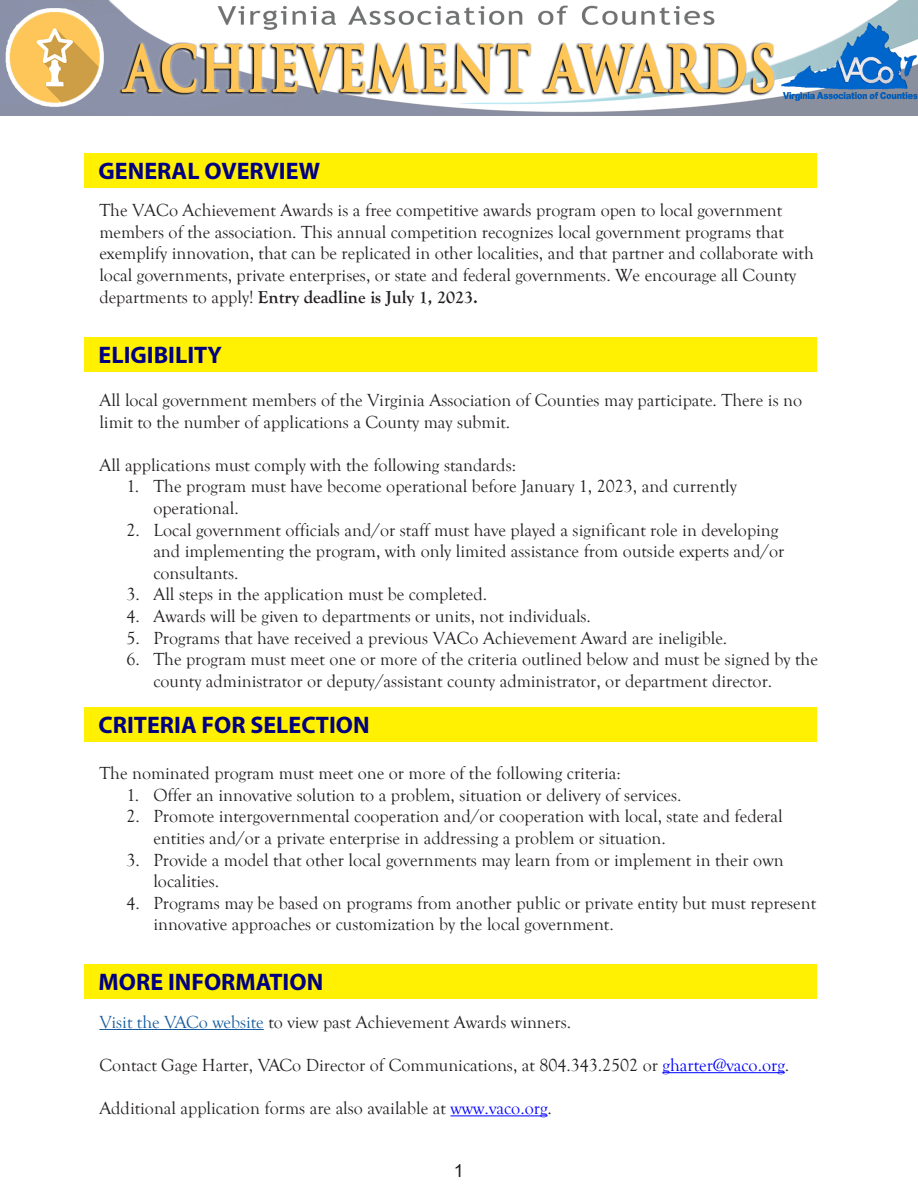
<style>
.page{position:relative;width:918px;height:1188px;background:#fff}
.page>*{position:absolute;margin:0;border:0;box-sizing:border-box;transform-origin:0 0}
.t1{font:700 24px "Myriad Pro";color:#000080}
.t2{font:18px/21.6px "Goudy Old Style T";color:#231f20}
.t3{font:18px "Arial";color:#231f20}
.s1{font-weight:700}
.s2{color:#175d9e}
.s3{color:#00f}
</style>
<div class="page">
<div style="left:85px;top:153px;width:732px;height:35px;background:#fff101"></div>
<hr style="left:99px;top:1029px;width:165px;height:1px;background:#175d9e">
<hr style="left:663px;top:1072px;width:122px;height:1px;background:#00f">
<hr style="left:450px;top:1116px;width:98px;height:1px;background:#00f">
<div style="left:85px;top:337px;width:732px;height:35px;background:#fff101"></div>
<div style="left:85px;top:708px;width:732px;height:34px;background:#fff101"></div>
<div style="left:85px;top:965px;width:732px;height:34px;background:#fff101"></div>
<img style="left:0;top:0;width:918px;height:116px">
<p class="t1" style="left:99px;top:155px;width:223px">GENERAL OVERVIEW</p>
<p class="t2" style="left:99px;top:200px;width:716px">The VACo Achievement Awards is a free competitive awards program open to local government members of the association. This annual competition recognizes local government programs that exemplify innovation, that can be replicated in other localities, and that partner and collaborate with local governments, private enterprises, or state and federal governments. We encourage all County departments to apply! <span class="s1">Entry deadline is July 1, 2023.</span></p>
<p class="t1" style="left:99px;top:339px;width:125px">ELIGIBILITY</p>
<p class="t2" style="left:99px;top:390px;width:704px">All local government members of the Virginia Association of Counties may participate. There is no limit to the number of applications a County may submit.</p>
<p class="t2" style="left:99px;top:454px;width:418px">All applications must comply with the following standards:</p>
<p class="t2" style="left:153px;top:476px;width:585px;text-indent:-27px">1. The program must have become operational before January 1, 2023, and currently operational.</p>
<p class="t2" style="left:153px;top:519px;width:633px;text-indent:-27px">2. Local government officials and/or staff must have played a significant role in developing and implementing the program, with only limited assistance from outside experts and/or consultants.</p>
<p class="t2" style="left:126px;top:584px;width:362px">3. All steps in the application must be completed.</p>
<p class="t2" style="left:126px;top:606px;width:466px">4. Awards will be given to departments or units, not individuals.</p>
<p class="t2" style="left:126px;top:627px;width:603px">5. Programs that have received a previous VACo Achievement Award are ineligible.</p>
<p class="t2" style="left:153px;top:649px;width:666px;text-indent:-27px">6. The program must meet one or more of the criteria outlined below and must be signed by the county administrator or deputy/assistant county administrator, or department director.</p>
<p class="t1" style="left:99px;top:709px;width:273px">CRITERIA FOR SELECTION</p>
<p class="t2" style="left:99px;top:763px;width:523px">The nominated program must meet one or more of the following criteria:</p>
<p class="t2" style="left:126px;top:785px;width:557px">1. Offer an innovative solution to a problem, situation or delivery of services.</p>
<p class="t2" style="left:153px;top:806px;width:631px;text-indent:-27px">2. Promote intergovernmental cooperation and/or cooperation with local, state and federal entities and/or a private enterprise in addressing a problem or situation.</p>
<p class="t2" style="left:153px;top:849px;width:632px;text-indent:-27px">3. Provide a model that other local governments may learn from or implement in their own localities.</p>
<p class="t2" style="left:153px;top:893px;width:664px;text-indent:-27px">4. Programs may be based on programs from another public or private entity but must represent innovative approaches or customization by the local government.</p>
<p class="t1" style="left:99px;top:966px;width:226px">MORE INFORMATION</p>
<p class="t2" style="left:99px;top:1012px;width:473px"><span class="s2">Visit the VACo website</span> to view past Achievement Awards winners.</p>
<p class="t2" style="left:99px;top:1055px;width:691px">Contact Gage Harter, VACo Director of Communications, at 804.343.2502 or <span class="s3">gharter@vaco.org</span>.</p>
<p class="t2" style="left:99px;top:1098px;width:454px">Additional application forms are also available at <span class="s3">www.vaco.org</span>.</p>
<p class="t3" style="left:454px;top:1159px;width:12px">1</p>
</div>
